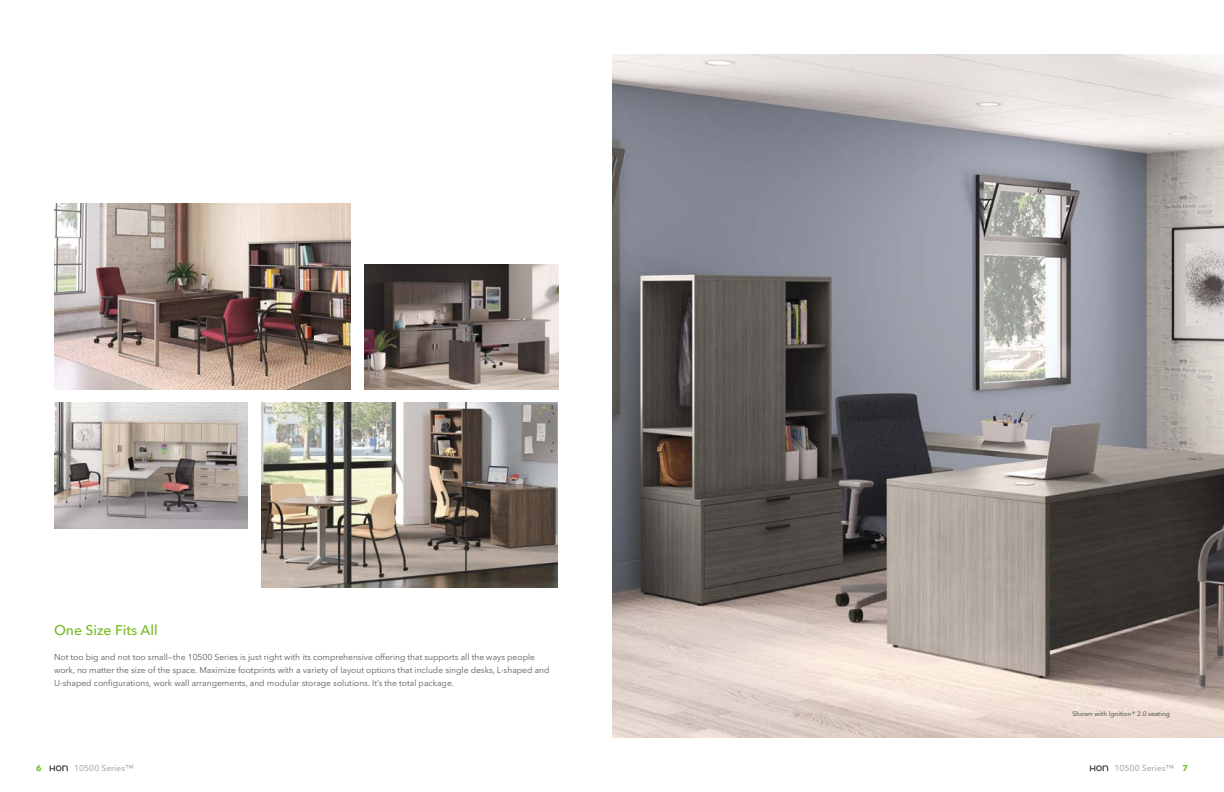
<style>
.page{position:relative;width:1224px;height:792px;background:#fff}
.page>*{position:absolute;margin:0;border:0;box-sizing:border-box;transform-origin:0 0}
.t1{font:500 14px "Avenir Next LT Pro";color:#74bb23}
.t2{font:8.5px/13px "Avenir Next LT Pro";color:#5b5c5c}
.t3{font:500 8.5px "Avenir Next LT Pro";color:#acadad}
.t4{font:700 8.5px "Avenir Next LT Pro";color:#74bb23}
.t5{font:500 6.5px "Avenir Next LT Pro";color:#5b5c5c}
.s1{font-weight:700;color:#74bb23}
</style>
<div class="page">
<img style="left:613px;top:54px;width:611px;height:684px">
<img style="left:54px;top:204px;width:297px;height:186px">
<img style="left:364px;top:265px;width:194px;height:125px">
<img style="left:261px;top:402px;width:297px;height:186px">
<img style="left:54px;top:402px;width:194px;height:127px">
<svg style="left:49px;top:765px;width:19px;height:6px"></svg>
<svg style="left:1090px;top:765px;width:18px;height:6px"></svg>
<h1 class="t1" style="left:54px;top:621px;width:105px">One Size Fits All</h1>
<p class="t2" style="left:54px;top:650px;width:497px">Not too big and not too small—the 10500 Series is just right with its comprehensive offering that supports all the ways people work, no matter the size of the space. Maximize footprints with a variety of layout options that include single desks, L-shaped and<br>U-shaped configurations, work wall arrangements, and modular storage solutions. It’s the total package.</p>
<p class="t5" style="left:1073px;top:709px;width:99px">Shown with Ignition® 2.0 seating</p>
<p class="t4" style="left:36px;top:763px;width:7px">6</p>
<p class="t3" style="left:74px;top:763px;width:61px">10500 Series™</p>
<p class="t3" style="left:1114px;top:763px;width:75px">10500 Series™ <span class="s1">7</span></p>
</div>
